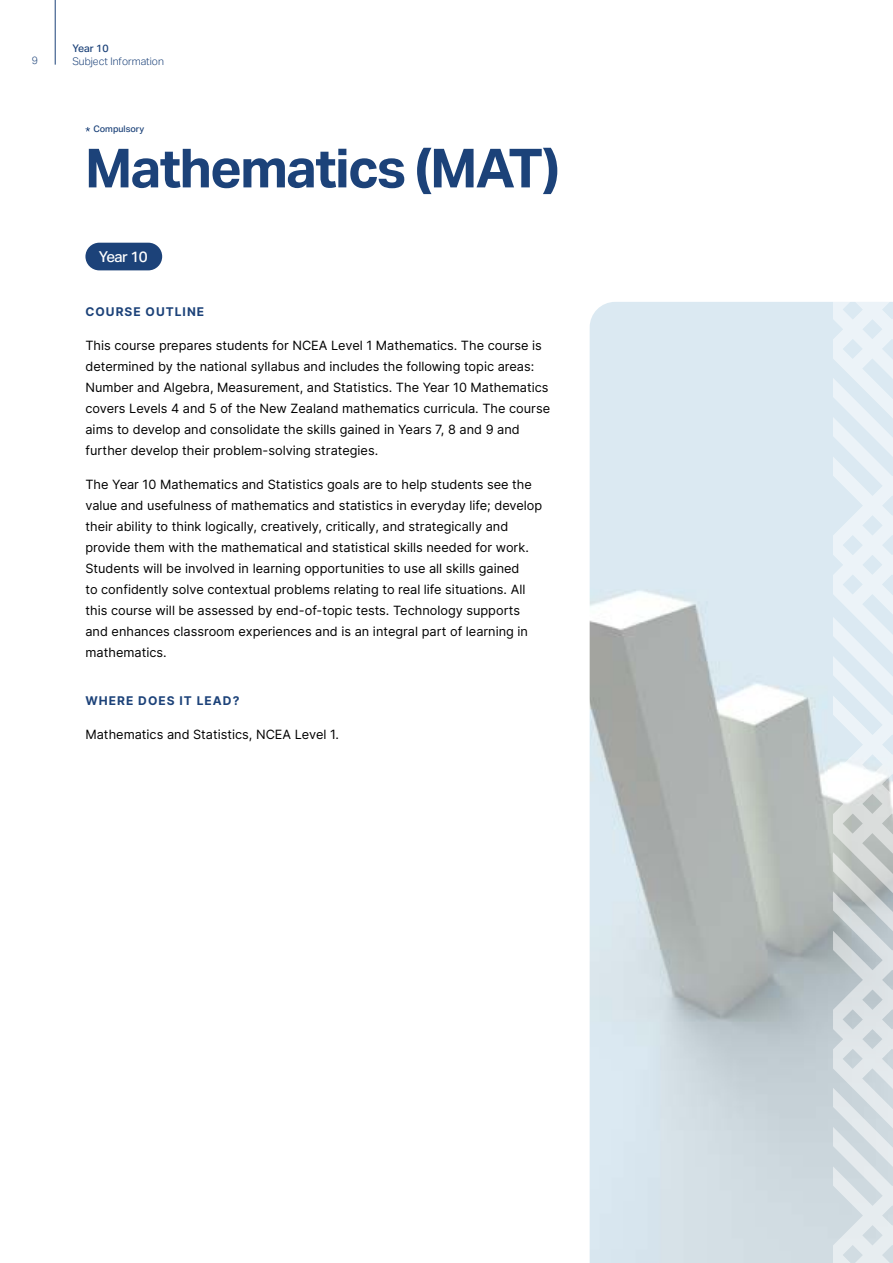
<style>
.page{position:relative;width:893px;height:1263px;background:#fff}
.page>*{position:absolute;margin:0;border:0;box-sizing:border-box;transform-origin:0 0}
.t1{font:700 54px "Aktiv Grotesk";letter-spacing:-.03em;color:#1c4279}
.t2{font:500 15px "Aktiv Grotesk";letter-spacing:-.03em;color:#fff}
.t3{font:12.75px/21px "Inter";color:#000}
.t4{font:700 12px "Inter";letter-spacing:.085em;color:#1c4279}
.t5{font:300 10.5px "Aktiv Grotesk";color:#1c4279}
.t6{font:500 10.5px "Aktiv Grotesk";color:#1c4279}
.t7{font:500 9px "Aktiv Grotesk";color:#1c4279}
</style>
<div class="page">
<img style="left:590px;top:302px;width:243px;height:961px">
<div style="left:85px;top:243px;width:77px;height:27px;background:#1c4279;border-radius:14px"></div>
<hr style="left:55px;top:0;width:1px;height:65px;background:#1c4279">
<svg style="left:833px;top:302px;width:60px;height:961px;background:#dbe4e8"></svg>
<svg style="left:85px;top:127px;width:5px;height:5px"></svg>
<p class="t6" style="left:72px;top:42px;width:38px">Year 10</p>
<p class="t5" style="left:32px;top:54px;width:8px">9</p>
<p class="t5" style="left:72px;top:55px;width:93px">Subject Information</p>
<p class="t7" style="left:93px;top:124px;width:52px">Compulsory</p>
<h1 class="t1" style="left:85px;top:137px;width:476px">Mathematics (MAT)</h1>
<p class="t2" style="left:99px;top:248px;width:50px">Year 10</p>
<p class="t4" style="left:85px;top:303px;width:120px">COURSE OUTLINE</p>
<p class="t3" style="left:85px;top:334px;width:466px">This course prepares students for NCEA Level 1 Mathematics. The course is determined by the national syllabus and includes the following topic areas:<br>Number and Algebra, Measurement, and Statistics. The Year 10 Mathematics covers Levels 4 and 5 of the New Zealand mathematics curricula. The course aims to develop and consolidate the skills gained in Years 7, 8 and 9 and further develop their problem-solving strategies.</p>
<p class="t3" style="left:85px;top:473px;width:458px">The Year 10 Mathematics and Statistics goals are to help students see the value and usefulness of mathematics and statistics in everyday life; develop their ability to think logically, creatively, critically, and strategically and provide them with the mathematical and statistical skills needed for work.<br>Students will be involved in learning opportunities to use all skills gained<br>to confidently solve contextual problems relating to real life situations. All this course will be assessed by end-of-topic tests. Technology supports and enhances classroom experiences and is an integral part of learning in mathematics.</p>
<p class="t4" style="left:85px;top:692px;width:156px">WHERE DOES IT LEAD?</p>
<p class="t3" style="left:85px;top:723px;width:255px">Mathematics and Statistics, NCEA Level 1.</p>
</div>
